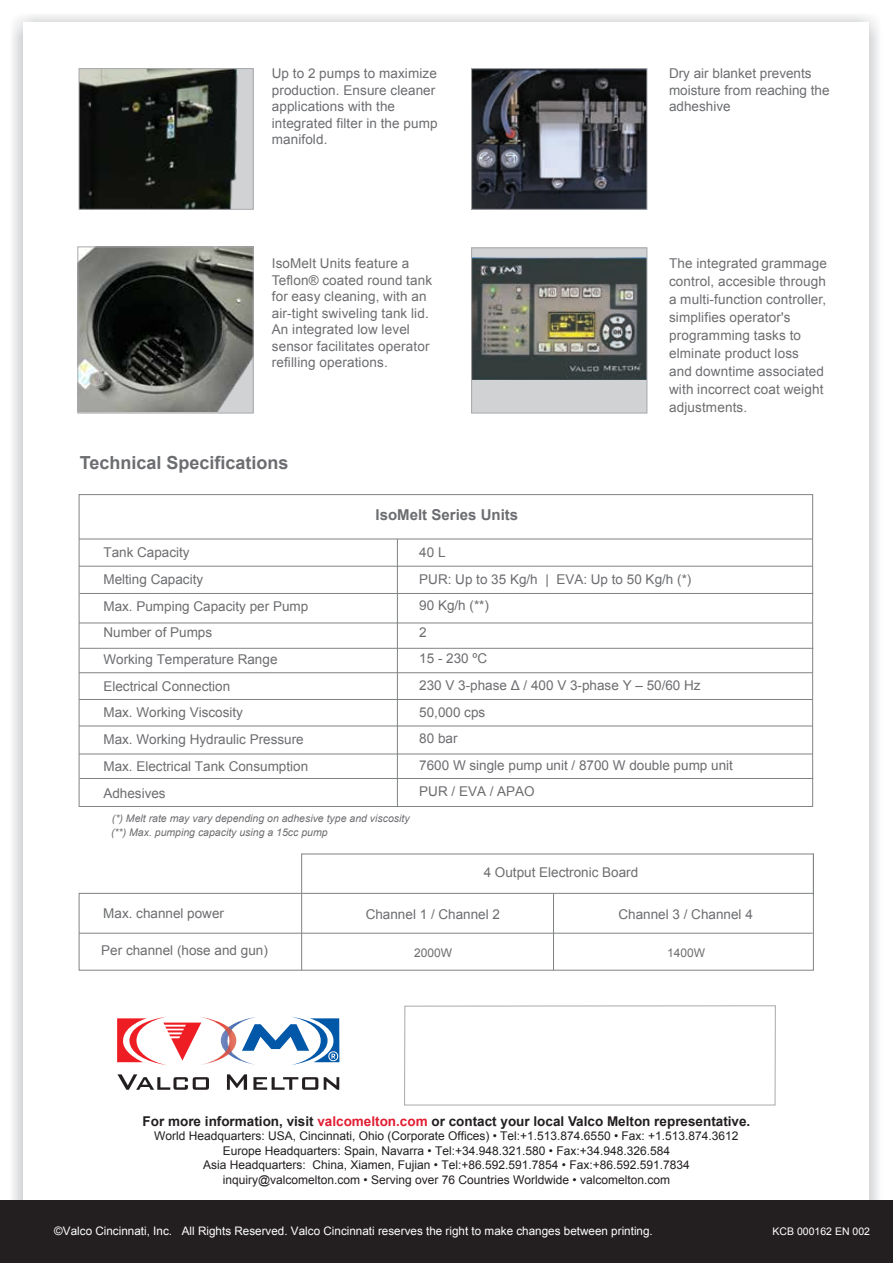
<style>
.page{position:relative;width:893px;height:1263px;background:#fff}
.page>*{position:absolute;margin:0;border:0;box-sizing:border-box;transform-origin:0 0}
.t1{font:700 18px "Arial";color:#6c6d70}
.t2{font:700 15px "Arial";color:#6c6d70}
.t3{font:13.5px/16.5px "Arial";color:#6c6d70}
.t4{font:700 13.5px "Arial";color:#231f20}
.t5{font:12px/14.4px "Arial";color:#231f20;text-align:center}
.t6{font:12px "Arial";color:#6c6d70}
.t7{font:11.7px "Arial";color:#fff}
.t8{font:italic 10.5px/13.8px "Arial";color:#6c6d70}
.t9{font:10.5px "Arial";color:#fff}
.s1{color:#e11d32}
</style>
<div class="page">
<div style="left:0;top:1200px;width:893px;height:63px;background:#231f20"></div>
<img style="left:236px;top:1020px;width:6px;height:41px">
<img style="left:201px;top:1017px;width:35px;height:48px">
<svg style="left:117px;top:1074px;width:222px;height:16px"></svg>
<svg style="left:117px;top:1016px;width:84px;height:49px"></svg>
<svg style="left:242px;top:1017px;width:97px;height:48px"></svg>
<div style="left:404px;top:1006px;width:371px;height:99px;border:1px solid #a8a9ad"></div>
<div style="left:79px;top:893px;width:735px;height:77px;border:1px solid #808384"></div>
<hr style="left:79px;top:933px;width:734px;height:1px;background:#808384">
<hr style="left:301px;top:853px;width:1px;height:117px;background:#808384">
<hr style="left:813px;top:853px;width:1px;height:42px;background:#808384">
<hr style="left:302px;top:854px;width:511px;height:1px;background:#808384">
<hr style="left:553px;top:893px;width:1px;height:77px;background:#808384">
<hr style="left:79px;top:539px;width:734px;height:1px;background:#808384">
<hr style="left:79px;top:566px;width:734px;height:1px;background:#808384">
<hr style="left:397px;top:539px;width:1px;height:267px;background:#808384">
<hr style="left:80px;top:593px;width:733px;height:1px;background:#808384">
<hr style="left:79px;top:623px;width:734px;height:1px;background:#808384">
<hr style="left:80px;top:648px;width:733px;height:1px;background:#808384">
<hr style="left:79px;top:672px;width:734px;height:1px;background:#808384">
<hr style="left:79px;top:699px;width:734px;height:1px;background:#808384">
<hr style="left:79px;top:726px;width:734px;height:1px;background:#808384">
<hr style="left:79px;top:754px;width:734px;height:1px;background:#808384">
<hr style="left:80px;top:778px;width:733px;height:1px;background:#808384">
<img style="left:81px;top:70px;width:171px;height:138px">
<div style="left:79px;top:68px;width:175px;height:142px;border:1px solid #a8a9ad"></div>
<img style="left:473px;top:70px;width:172px;height:138px">
<div style="left:471px;top:68px;width:176px;height:142px;border:1px solid #a8a9ad"></div>
<div style="left:472px;top:248px;width:175px;height:165px;background:#d1d2d4"></div>
<img style="left:473px;top:258px;width:172px;height:122px">
<div style="left:471px;top:247px;width:176px;height:166px;border:1px solid #a8a9ad"></div>
<img style="left:79px;top:248px;width:173px;height:163px">
<div style="left:77px;top:246px;width:177px;height:167px;border:1px solid #a8a9ad"></div>
<p class="t3" style="left:272px;top:65px;width:167px">Up to 2 pumps to maximize production. Ensure cleaner applications with the integrated filter in the pump manifold.</p>
<p class="t3" style="left:669px;top:65px;width:162px">Dry air blanket prevents moisture from reaching the adheshive</p>
<p class="t3" style="left:272px;top:255px;width:162px">IsoMelt Units feature a<br>Teflon® coated round tank for easy cleaning, with an air-tight swiveling tank lid.<br>An integrated low level sensor facilitates operator refilling operations.</p>
<p class="t3" style="left:669px;top:254px;width:159px;line-height:18px">The integrated grammage control, accesible through a multi-function controller, simplifies operator's programming tasks to elminate product loss<br>and downtime associated with incorrect coat weight adjustments.</p>
<h1 class="t1" style="left:80px;top:450px;width:210px">Technical Specifications</h1>
<p class="t2" style="left:376px;top:504px;width:144px">IsoMelt Series Units</p>
<p class="t3" style="left:419px;top:539px;width:315px;line-height:26.5px">40 L<br>PUR: Up to 35 Kg/h | EVA: Up to 50 Kg/h (*)<br>90 Kg/h (**)<br>2<br>15 - 230 ºC<br>230 V 3-phase Δ / 400 V 3-phase Y – 50/60 Hz<br>50,000 cps<br>80 bar<br>7600 W single pump unit / 8700 W double pump unit<br>PUR / EVA / APAO</p>
<p class="t8" style="left:111px;top:812px;width:300px">(*) Melt rate may vary depending on adhesive type and viscosity (**) Max. pumping capacity using a 15cc pump</p>
<p class="t3" style="left:103px;top:539px;width:206px;line-height:26.7px">Tank Capacity<br>Melting Capacity<br>Max. Pumping Capacity per Pump<br>Number of Pumps<br>Working Temperature Range<br>Electrical Connection<br>Max. Working Viscosity<br>Max. Working Hydraulic Pressure<br>Max. Electrical Tank Consumption<br>Adhesives</p>
<p class="t3" style="left:103px;top:905px;width:122px">Max. channel power</p>
<p class="t3" style="left:101px;top:942px;width:168px">Per channel (hose and gun)</p>
<p class="t3" style="left:484px;top:864px;width:156px">4 Output Electronic Board</p>
<p class="t3" style="left:366px;top:906px;width:136px">Channel 1 / Channel 2</p>
<p class="t3" style="left:618px;top:906px;width:136px">Channel 3 / Channel 4</p>
<p class="t6" style="left:414px;top:945px;width:40px">2000W</p>
<p class="t6" style="left:667px;top:945px;width:40px">1400W</p>
<p class="t4" style="left:143px;top:1112px;width:609px">For more information, visit <span class="s1">valcomelton.com</span> or contact your local Valco Melton representative.</p>
<p class="t5" style="left:154px;top:1129px;width:586px">World Headquarters: USA, Cincinnati, Ohio (Corporate Offices) • Tel:+1.513.874.6550 • Fax: +1.513.874.3612<br>Europe Headquarters: Spain, Navarra • Tel:+34.948.321.580 • Fax:+34.948.326.584<br>Asia Headquarters: China, Xiamen, Fujian • Tel:+86.592.591.7854 • Fax:+86.592.591.7834 inquiry@valcomelton.com • Serving over 76 Countries Worldwide • valcomelton.com</p>
<p class="t7" style="left:54px;top:1223px;width:600px">©Valco Cincinnati, Inc. All Rights Reserved. Valco Cincinnati reserves the right to make changes between printing.</p>
<p class="t9" style="left:773px;top:1224px;width:99px">KCB 000162 EN 002</p>
</div>
